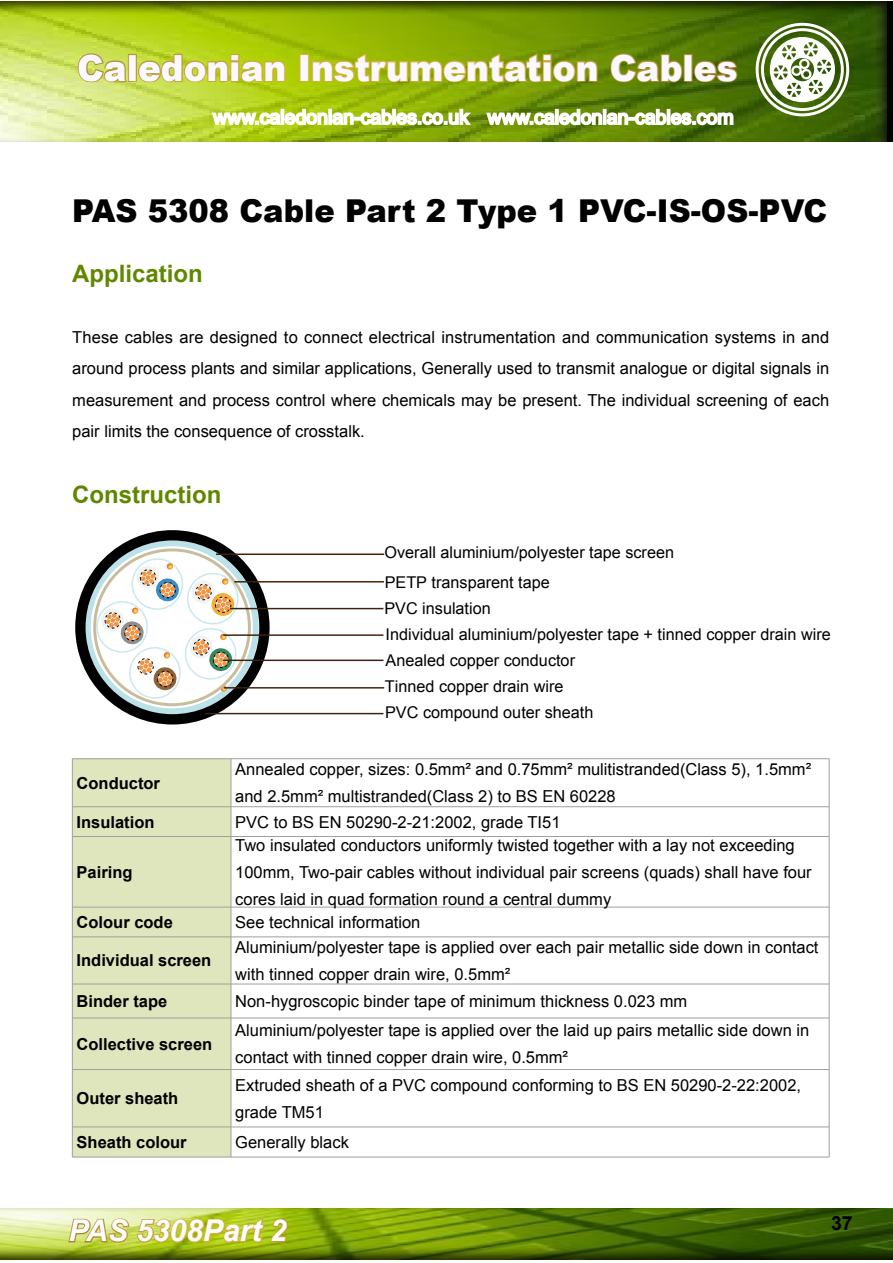
<style>
.page{position:relative;width:893px;height:1263px;background:#fff}
.page>*{position:absolute;margin:0;border:0;box-sizing:border-box;transform-origin:0 0}
.t1{font:900 36px "Arial";color:#f9f9ff;scale:.95 1}
.t2{font:900 31.5px "Arial";color:#000}
.t3{font:italic 700 30px "Arial";color:#fff}
.t4{font:700 24px "Arial";color:#618700}
.t5{font:700 19.5px "Arial";color:#000}
.t6{font:16.5px/27px "Arial";color:#000}
.t7{font:700 16.5px "Arial";color:#000}
.t8{font:16.2px/25.8px "Arial";color:#000}
</style>
<div class="page">
<div style="left:0;top:1201px;width:893px;height:62px;background:#000;opacity:.75"></div>
<div style="left:0;top:0;width:893px;height:153px;background:#000;opacity:.75"></div>
<svg style="left:485px;top:107px;width:249px;height:31px"></svg>
<svg style="left:210px;top:100px;width:264px;height:37px"></svg>
<svg style="left:756px;top:23px;width:93px;height:93px"></svg>
<svg style="left:77px;top:52px;width:52px;height:32px;background:#c5c652"></svg>
<svg style="left:137px;top:53px;width:149px;height:31px;background:#bec32c"></svg>
<svg style="left:311px;top:51px;width:288px;height:33px;background:#9fa916"></svg>
<svg style="left:609px;top:52px;width:75px;height:32px;background:#7b8713"></svg>
<svg style="left:693px;top:59px;width:46px;height:25px"></svg>
<svg style="left:67px;top:1217px;width:63px;height:27px;background:#cbc26a"></svg>
<svg style="left:136px;top:1216px;width:153px;height:28px;background:#bfbf34"></svg>
<div style="left:73px;top:759px;width:158px;height:398px;background:#dfe5bc"></div>
<hr style="left:231px;top:759px;width:1px;height:48px;background:#9f9fa0">
<hr style="left:72px;top:806px;width:159px;height:1px;background:#9f9fa0">
<hr style="left:231px;top:806px;width:598px;height:1px;background:#9f9fa0">
<svg style="left:231px;top:807px;width:1px;height:29px"></svg>
<hr style="left:72px;top:836px;width:159px;height:1px;background:#9f9fa0">
<hr style="left:231px;top:836px;width:598px;height:1px;background:#9f9fa0">
<hr style="left:231px;top:836px;width:1px;height:71px;background:#9f9fa0">
<hr style="left:72px;top:907px;width:159px;height:1px;background:#9f9fa0">
<hr style="left:231px;top:907px;width:598px;height:1px;background:#9f9fa0">
<hr style="left:231px;top:907px;width:1px;height:30px;background:#9f9fa0">
<hr style="left:72px;top:937px;width:159px;height:1px;background:#9f9fa0">
<hr style="left:231px;top:937px;width:598px;height:1px;background:#9f9fa0">
<hr style="left:231px;top:937px;width:1px;height:47px;background:#9f9fa0">
<hr style="left:72px;top:984px;width:159px;height:1px;background:#9f9fa0">
<hr style="left:231px;top:984px;width:598px;height:1px;background:#9f9fa0">
<hr style="left:231px;top:984px;width:1px;height:34px;background:#9f9fa0">
<hr style="left:72px;top:1018px;width:159px;height:1px;background:#9f9fa0">
<hr style="left:231px;top:1018px;width:598px;height:1px;background:#9f9fa0">
<hr style="left:231px;top:1018px;width:1px;height:51px;background:#9f9fa0">
<hr style="left:72px;top:1069px;width:159px;height:1px;background:#9f9fa0">
<hr style="left:231px;top:1069px;width:598px;height:1px;background:#9f9fa0">
<hr style="left:231px;top:1069px;width:1px;height:58px;background:#9f9fa0">
<hr style="left:72px;top:1127px;width:159px;height:1px;background:#9f9fa0">
<hr style="left:231px;top:1127px;width:598px;height:1px;background:#9f9fa0">
<hr style="left:231px;top:1127px;width:1px;height:30px;background:#9f9fa0">
<hr style="left:72px;top:758px;width:159px;height:1px;background:#9f9fa0">
<hr style="left:72px;top:759px;width:1px;height:48px;background:#9f9fa0">
<hr style="left:231px;top:758px;width:598px;height:1px;background:#9f9fa0">
<hr style="left:829px;top:759px;width:1px;height:48px;background:#9f9fa0">
<svg style="left:72px;top:807px;width:1px;height:29px"></svg>
<svg style="left:829px;top:807px;width:1px;height:29px"></svg>
<hr style="left:72px;top:836px;width:1px;height:71px;background:#9f9fa0">
<hr style="left:829px;top:836px;width:1px;height:71px;background:#9f9fa0">
<hr style="left:72px;top:907px;width:1px;height:30px;background:#9f9fa0">
<hr style="left:829px;top:907px;width:1px;height:30px;background:#9f9fa0">
<hr style="left:72px;top:937px;width:1px;height:47px;background:#9f9fa0">
<hr style="left:829px;top:937px;width:1px;height:47px;background:#9f9fa0">
<hr style="left:72px;top:984px;width:1px;height:34px;background:#9f9fa0">
<hr style="left:829px;top:984px;width:1px;height:34px;background:#9f9fa0">
<hr style="left:72px;top:1018px;width:1px;height:51px;background:#9f9fa0">
<hr style="left:829px;top:1018px;width:1px;height:51px;background:#9f9fa0">
<hr style="left:72px;top:1069px;width:1px;height:58px;background:#9f9fa0">
<hr style="left:829px;top:1069px;width:1px;height:58px;background:#9f9fa0">
<hr style="left:72px;top:1127px;width:1px;height:30px;background:#9f9fa0">
<hr style="left:829px;top:1127px;width:1px;height:30px;background:#9f9fa0">
<hr style="left:72px;top:1157px;width:159px;height:1px;background:#9f9fa0">
<hr style="left:231px;top:1157px;width:598px;height:1px;background:#9f9fa0">
<div style="left:85px;top:540px;width:174px;height:174px;border:6px solid #bbe2e8;border-radius:50%"></div>
<div style="left:75px;top:530px;width:195px;height:194px;border:10px solid #000;border-radius:50%"></div>
<svg style="left:96px;top:558px;width:143px;height:141px"></svg>
<hr style="left:223px;top:634px;width:160px;height:2px;background:#402210">
<hr style="left:216px;top:553px;width:168px;height:2px;background:#402210">
<hr style="left:223px;top:660px;width:160px;height:1px;background:#402210">
<hr style="left:230px;top:608px;width:153px;height:1px;background:#402210">
<hr style="left:205px;top:713px;width:178px;height:1px;background:#402210">
<hr style="left:234px;top:581px;width:150px;height:1px;background:#402210">
<hr style="left:224px;top:687px;width:160px;height:1px;background:#402210">
<h1 class="t1" style="left:77px;top:42px;width:697px">Caledonian Instrumentation Cables</h1>
<h2 class="t2" style="left:72px;top:188px;width:756px">PAS 5308 Cable Part 2 Type 1 PVC-IS-OS-PVC</h2>
<h3 class="t4" style="left:72px;top:258px;width:132px">Application</h3>
<p class="t6" style="left:72px;top:321px;width:759px;line-height:31.5px;text-align:justify">These cables are designed to connect electrical instrumentation and communication systems in and around process plants and similar applications, Generally used to transmit analogue or digital signals in measurement and process control where chemicals may be present. The individual screening of each pair limits the consequence of crosstalk.</p>
<h3 class="t4" style="left:72px;top:478px;width:151px">Construction</h3>
<p class="t7" style="left:77px;top:772px;width:85px">Conductor</p>
<p class="t8" style="left:385px;top:540px;width:291px">Overall aluminium/polyester tape screen</p>
<p class="t8" style="left:385px;top:569px;width:167px">PETP transparent tape</p>
<p class="t8" style="left:386px;top:621px;width:447px">Individual aluminium/polyester tape + tinned copper drain wire</p>
<p class="t8" style="left:384px;top:595px;width:108px">PVC insulation</p>
<p class="t8" style="left:386px;top:648px;width:191px">Anealed copper conductor</p>
<p class="t8" style="left:385px;top:674px;width:210px">Tinned copper drain wire<br>PVC compound outer sheath</p>
<p class="t6" style="left:235px;top:756px;width:577px">Annealed copper, sizes: 0.5mm² and 0.75mm² mulitistranded(Class 5), 1.5mm² and 2.5mm² multistranded(Class 2) to BS EN 60228</p>
<p class="t7" style="left:77px;top:811px;width:79px">Insulation</p>
<p class="t6" style="left:235px;top:808px;width:327px">PVC to BS EN 50290-2-21:2002, grade TI51</p>
<p class="t7" style="left:77px;top:861px;width:57px">Pairing</p>
<p class="t6" style="left:235px;top:831px;width:578px">Two insulated conductors uniformly twisted together with a lay not exceeding<br>100mm, Two-pair cables without individual pair screens (quads) shall have four cores laid in quad formation round a central dummy</p>
<p class="t7" style="left:77px;top:911px;width:98px">Colour code</p>
<p class="t6" style="left:235px;top:909px;width:187px">See technical information</p>
<p class="t7" style="left:77px;top:950px;width:136px">Individual screen</p>
<p class="t6" style="left:235px;top:934px;width:585px">Aluminium/polyester tape is applied over each pair metallic side down in contact with tinned copper drain wire, 0.5mm²</p>
<p class="t7" style="left:77px;top:990px;width:92px">Binder tape</p>
<p class="t6" style="left:235px;top:988px;width:454px">Non‑hygroscopic binder tape of minimum thickness 0.023 mm</p>
<p class="t7" style="left:77px;top:1033px;width:137px">Collective screen</p>
<p class="t6" style="left:235px;top:1017px;width:576px">Aluminium/polyester tape is applied over the laid up pairs metallic side down in contact with tinned copper drain wire, 0.5mm²</p>
<p class="t7" style="left:77px;top:1087px;width:103px">Outer sheath</p>
<p class="t6" style="left:235px;top:1071px;width:567px">Extruded sheath of a PVC compound conforming to BS EN 50290-2-22:2002, grade TM51</p>
<p class="t7" style="left:77px;top:1131px;width:112px">Sheath colour</p>
<p class="t6" style="left:235px;top:1129px;width:115px">Generally black</p>
<h3 class="t3" style="left:68px;top:1211px;width:219px">PAS 5308Part 2</h3>
<p class="t5" style="left:831px;top:1210px;width:23px">37</p>
</div>
